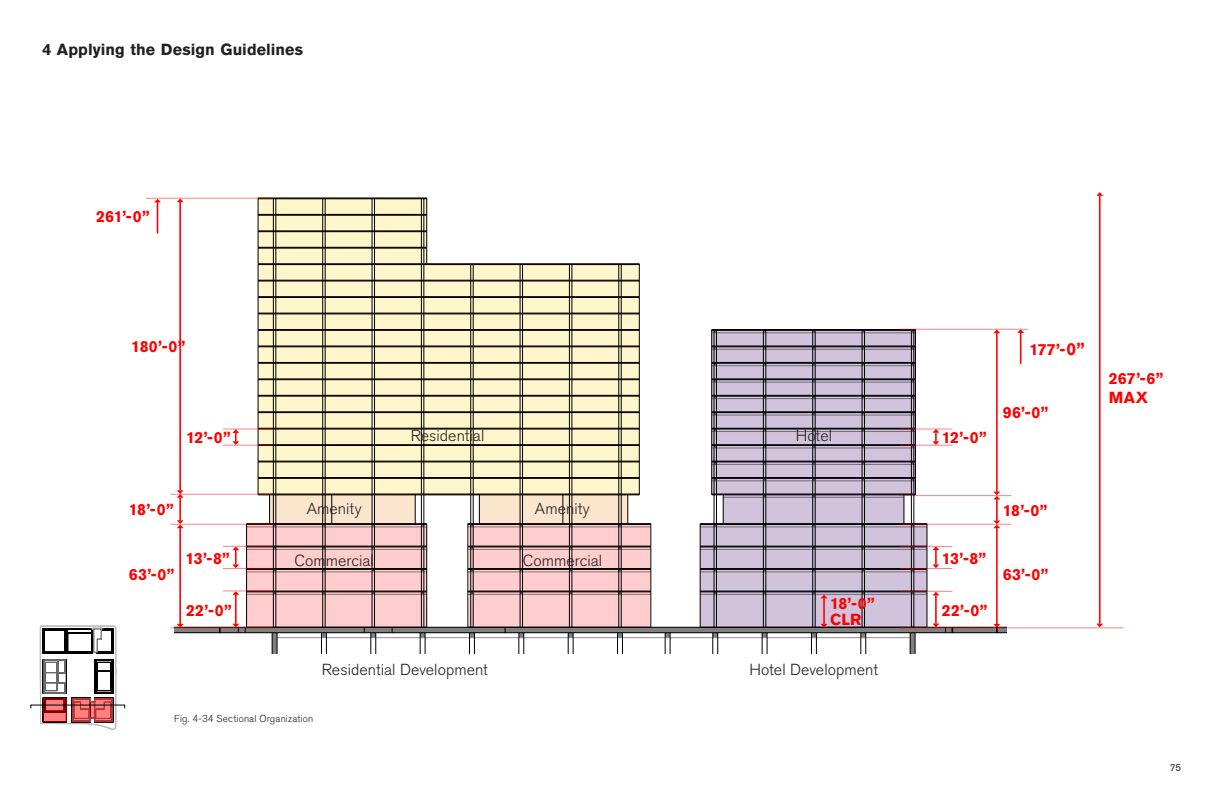
<style>
.page{position:relative;width:1224px;height:792px;background:#fff}
.page>*{position:absolute;margin:0;border:0;box-sizing:border-box;transform-origin:0 0}
.t1{font:700 16px "Akzidenz Grotesk Std";letter-spacing:.005em;color:#231f20}
.t2{font:700 15.9px/15.9px "Akzidenz Grotesk Std";letter-spacing:.01em;color:#f00}
.t3{font:300 15.9px "Akzidenz Grotesk Std";letter-spacing:.005em;color:#231f20}
.t4{font:300 10px "Akzidenz Grotesk Std";letter-spacing:.015em;color:#231f20}
.t5{font:10px "Akzidenz Grotesk Std";color:#231f20}
.s1{font-size:17.3px}
</style>
<div class="page">
<div style="left:174px;top:627px;width:833px;height:6px;background:#808080"></div>
<hr style="left:468px;top:527px;width:183px;height:1px;background:#8e8e8e">
<hr style="left:468px;top:549px;width:183px;height:1px;background:#8e8e8e">
<hr style="left:468px;top:572px;width:183px;height:1px;background:#8e8e8e">
<hr style="left:468px;top:594px;width:183px;height:1px;background:#8e8e8e">
<hr style="left:415px;top:494px;width:1px;height:30px;background:#000">
<hr style="left:651px;top:569px;width:1px;height:58px;background:#000">
<hr style="left:700px;top:523px;width:227px;height:1px;background:#000">
<hr style="left:712px;top:329px;width:203px;height:1px;background:#000">
<hr style="left:712px;top:494px;width:203px;height:1px;background:#000">
<hr style="left:628px;top:494px;width:1px;height:30px;background:#000">
<hr style="left:269px;top:494px;width:1px;height:30px;background:#000">
<hr style="left:700px;top:524px;width:227px;height:1px;background:#000">
<hr style="left:712px;top:330px;width:203px;height:1px;background:#000">
<hr style="left:712px;top:495px;width:203px;height:1px;background:#000">
<hr style="left:468px;top:524px;width:183px;height:1px;background:#000">
<hr style="left:258px;top:495px;width:381px;height:1px;background:#000">
<hr style="left:247px;top:524px;width:180px;height:1px;background:#000">
<hr style="left:904px;top:494px;width:1px;height:30px;background:#000">
<svg style="left:639px;top:264px;width:1px;height:231px"></svg>
<hr style="left:247px;top:523px;width:180px;height:1px;background:#000">
<hr style="left:468px;top:523px;width:183px;height:1px;background:#000">
<hr style="left:468px;top:546px;width:183px;height:1px;background:#000">
<svg style="left:651px;top:524px;width:1px;height:45px"></svg>
<hr style="left:468px;top:547px;width:183px;height:1px;background:#000">
<hr style="left:468px;top:568px;width:183px;height:1px;background:#000">
<hr style="left:927px;top:569px;width:1px;height:58px;background:#000">
<hr style="left:468px;top:569px;width:1px;height:58px;background:#000">
<hr style="left:468px;top:569px;width:183px;height:1px;background:#000">
<hr style="left:468px;top:591px;width:183px;height:1px;background:#000">
<hr style="left:468px;top:592px;width:183px;height:1px;background:#000">
<svg style="left:711px;top:330px;width:6px;height:194px"></svg>
<svg style="left:911px;top:330px;width:5px;height:194px"></svg>
<svg style="left:421px;top:495px;width:6px;height:29px"></svg>
<svg style="left:468px;top:495px;width:6px;height:99px"></svg>
<hr style="left:174px;top:632px;width:46px;height:1px;background:#000">
<hr style="left:174px;top:627px;width:46px;height:1px;background:#000">
<svg style="left:700px;top:525px;width:227px;height:99px;background:#baacc2"></svg>
<svg style="left:712px;top:331px;width:204px;height:163px;background:#ada0b5"></svg>
<svg style="left:723px;top:495px;width:181px;height:29px;background:#bfb1c8"></svg>
<svg style="left:270px;top:495px;width:145px;height:29px;background:#e3cfb9"></svg>
<svg style="left:258px;top:198px;width:169px;height:65px;background:#d8d0ac"></svg>
<svg style="left:479px;top:495px;width:149px;height:29px;background:#e2ceb7"></svg>
<svg style="left:258px;top:263px;width:381px;height:232px;background:#d7d0ab"></svg>
<svg style="left:246px;top:525px;width:181px;height:99px;background:#e0b4b4"></svg>
<svg style="left:470px;top:525px;width:180px;height:99px;background:#dfb3b3"></svg>
<svg style="left:232px;top:430px;width:7px;height:15px"></svg>
<svg style="left:232px;top:547px;width:7px;height:21px"></svg>
<hr style="left:235px;top:595px;width:2px;height:29px;background:#f00">
<svg style="left:232px;top:592px;width:7px;height:3px"></svg>
<hr style="left:996px;top:528px;width:2px;height:96px;background:#f00">
<hr style="left:996px;top:499px;width:2px;height:22px;background:#f00">
<svg style="left:993px;top:521px;width:7px;height:7px"></svg>
<hr style="left:996px;top:333px;width:2px;height:159px;background:#f00">
<svg style="left:993px;top:330px;width:7px;height:3px"></svg>
<svg style="left:993px;top:492px;width:7px;height:8px"></svg>
<hr style="left:179px;top:528px;width:2px;height:96px;background:#f00">
<svg style="left:177px;top:624px;width:7px;height:4px"></svg>
<hr style="left:179px;top:498px;width:2px;height:22px;background:#f00">
<svg style="left:177px;top:520px;width:7px;height:8px"></svg>
<hr style="left:179px;top:202px;width:2px;height:288px;background:#f00">
<svg style="left:177px;top:199px;width:7px;height:3px"></svg>
<svg style="left:177px;top:490px;width:7px;height:8px"></svg>
<svg style="left:932px;top:430px;width:7px;height:15px"></svg>
<hr style="left:899px;top:524px;width:112px;height:1px;background:#f00">
<hr style="left:899px;top:495px;width:112px;height:1px;background:#f00">
<hr style="left:170px;top:524px;width:103px;height:1px;background:#f00">
<hr style="left:170px;top:494px;width:103px;height:1px;background:#f00">
<hr style="left:146px;top:198px;width:127px;height:1px;background:#f00">
<hr style="left:900px;top:429px;width:52px;height:1px;background:#f00">
<hr style="left:899px;top:628px;width:224px;height:1px;background:#f00">
<hr style="left:170px;top:628px;width:103px;height:1px;background:#f00">
<hr style="left:900px;top:445px;width:52px;height:1px;background:#f00">
<hr style="left:223px;top:429px;width:50px;height:1px;background:#f00">
<hr style="left:223px;top:546px;width:50px;height:1px;background:#f00">
<hr style="left:223px;top:591px;width:50px;height:1px;background:#f00">
<hr style="left:223px;top:445px;width:50px;height:1px;background:#f00">
<hr style="left:223px;top:568px;width:50px;height:1px;background:#f00">
<hr style="left:899px;top:329px;width:129px;height:1px;background:#f00">
<svg style="left:927px;top:524px;width:12px;height:44px"></svg>
<hr style="left:935px;top:595px;width:2px;height:29px;background:#f00">
<svg style="left:933px;top:592px;width:6px;height:3px"></svg>
<hr style="left:900px;top:591px;width:52px;height:1px;background:#f00">
<hr style="left:900px;top:546px;width:52px;height:1px;background:#f00">
<hr style="left:900px;top:568px;width:52px;height:1px;background:#f00">
<hr style="left:823px;top:598px;width:2px;height:26px;background:#f00">
<svg style="left:812px;top:330px;width:15px;height:268px;background:#9e92a5"></svg>
<svg style="left:219px;top:624px;width:788px;height:30px"></svg>
<hr style="left:1020px;top:333px;width:1px;height:31px;background:#f00">
<svg style="left:1017px;top:329px;width:7px;height:4px"></svg>
<hr style="left:157px;top:202px;width:1px;height:31px;background:#f00">
<svg style="left:154px;top:199px;width:7px;height:3px"></svg>
<hr style="left:1099px;top:196px;width:2px;height:428px;background:#f00">
<svg style="left:1096px;top:192px;width:7px;height:4px"></svg>
<svg style="left:1096px;top:624px;width:7px;height:3px"></svg>
<svg style="left:40px;top:626px;width:77px;height:104px"></svg>
<p class="t1" style="left:43px;top:40px;width:262px">4 Applying the Design Guidelines</p>
<p class="t2" style="left:96px;top:209px;width:55px">261’-0”</p>
<p class="t2" style="left:131px;top:339px;width:56px">180’-0”</p>
<p class="t2" style="left:186px;top:430px;width:46px">12’-0”</p>
<p class="t3" style="left:411px;top:427px;width:75px">Residential</p>
<p class="t3" style="left:796px;top:427px;width:38px">Hotel</p>
<p class="t2" style="left:1029px;top:342px;width:57px">177’-<span class="s1">0”</span></p>
<p class="t2" style="left:942px;top:430px;width:47px">12’-0”</p>
<p class="t2" style="left:1003px;top:405px;width:47px">96’-0”</p>
<p class="t3" style="left:307px;top:499px;width:57px">Amenity</p>
<p class="t3" style="left:535px;top:499px;width:57px">Amenity</p>
<p class="t2" style="left:129px;top:501px;width:46px">18’-0”</p>
<p class="t2" style="left:1003px;top:503px;width:46px">18’-0”</p>
<p class="t2" style="left:185px;top:550px;width:46px">13’-8”</p>
<p class="t2" style="left:942px;top:550px;width:46px">13’-8”</p>
<p class="t3" style="left:295px;top:551px;width:81px">Commercial</p>
<p class="t3" style="left:523px;top:551px;width:81px">Commercial</p>
<p class="t2" style="left:129px;top:566px;width:47px">63’-0”</p>
<p class="t2" style="left:1003px;top:566px;width:47px">63’-0”</p>
<p class="t2" style="left:830px;top:596px;width:46px">18’-0”<br>CLR</p>
<p class="t2" style="left:186px;top:603px;width:47px">22’-0”</p>
<p class="t2" style="left:942px;top:603px;width:47px">22’-0”</p>
<p class="t3" style="left:322px;top:660px;width:168px">Residential Development</p>
<p class="t3" style="left:749px;top:660px;width:130px">Hotel Development</p>
<p class="t4" style="left:174px;top:713px;width:141px">Fig. 4-34 Sectional Organization</p>
<p class="t2" style="left:1109px;top:369px;width:56px;line-height:19.1px">267’-6”<br>MAX</p>
<p class="t5" style="left:1170px;top:761px;width:13px">75</p>
</div>
